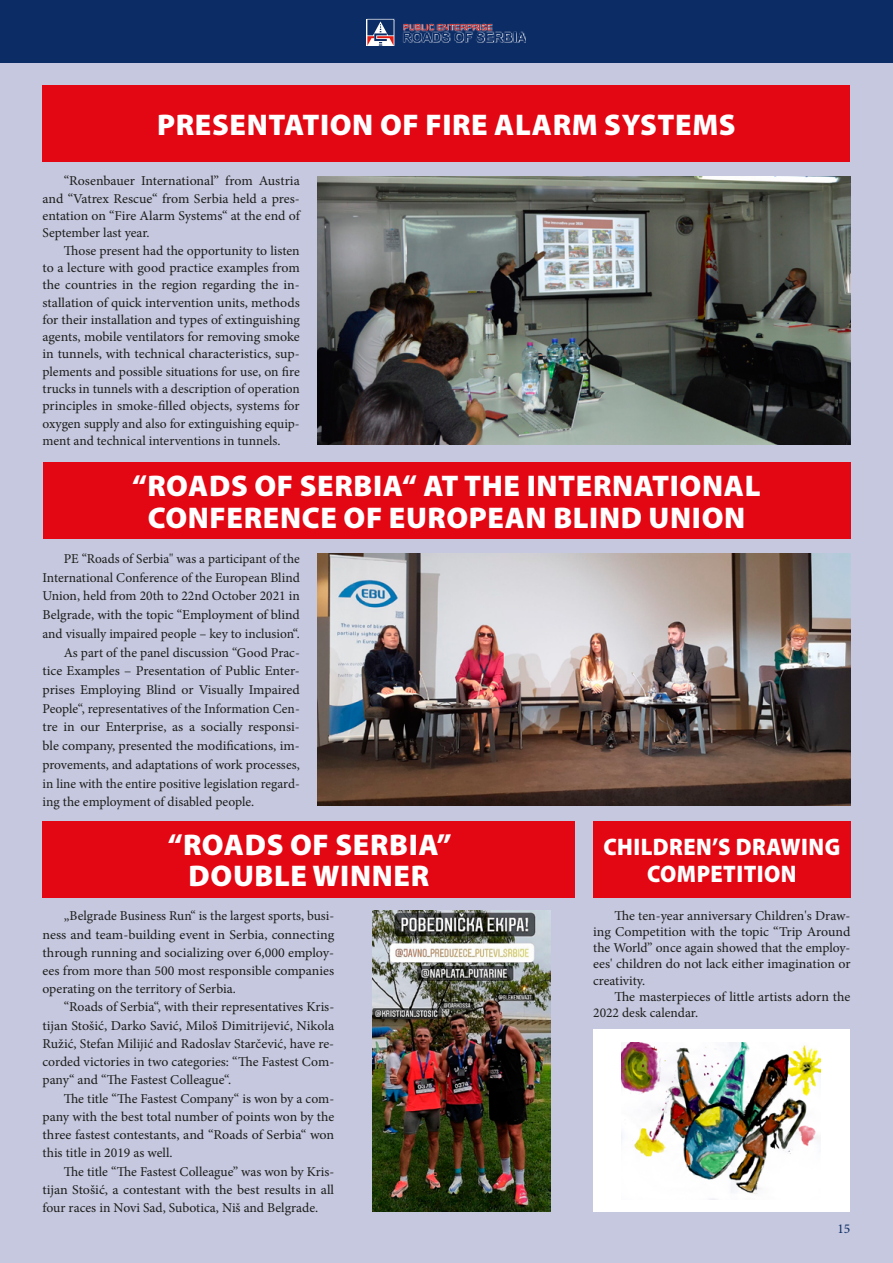
<style>
.page{position:relative;width:893px;height:1263px;background:#fff}
.page>*{position:absolute;margin:0;border:0;box-sizing:border-box;transform-origin:0 0}
.t1{font:900 30px/31.5px "Myriad Pro";letter-spacing:.02em;color:#fff;text-align:center}
.t2{font:900 24px/27px "Myriad Pro";letter-spacing:.02em;color:#fff;text-align:center;scale:.93 1}
.t3{font:13.5px/17.2px "Minion Pro";color:#1d1d1b;text-align:justify}
.t4{font:13.5px "Minion Pro";color:#0c2c65}
</style>
<div class="page">
<div style="left:0;top:2px;width:893px;height:1261px;background:#c5c8de"></div>
<div style="left:0;top:0;width:893px;height:63px;background:#0c2c65"></div>
<svg style="left:366px;top:18px;width:160px;height:28px"></svg>
<svg style="left:403px;top:24px;width:123px;height:18px"></svg>
<svg style="left:367px;top:19px;width:27px;height:1px"></svg>
<svg style="left:367px;top:20px;width:27px;height:26px"></svg>
<div style="left:43px;top:821px;width:532px;height:76px;background:#e30613"></div>
<div style="left:43px;top:85px;width:807px;height:77px;background:#e30613"></div>
<img style="left:318px;top:176px;width:532px;height:269px">
<img style="left:373px;top:910px;width:178px;height:302px">
<div style="left:43px;top:463px;width:807px;height:76px;background:#e30613"></div>
<img style="left:318px;top:554px;width:532px;height:251px">
<div style="left:593px;top:821px;width:257px;height:76px;background:#e30613"></div>
<div style="left:593px;top:1030px;width:256px;height:182px;background:#fff"></div>
<img style="left:622px;top:1043px;width:199px;height:151px">
<h1 class="t1" style="left:157px;top:107px;width:580px">PRESENTATION OF FIRE ALARM SYSTEMS</h1>
<p class="t3" style="left:43px;top:173px;width:259px;text-indent:21px">“Rosenbauer International” from Austria and “Vatrex Rescue“ from Serbia held a pres&shy;entation on “Fire Alarm Systems“ at the end of September last year.</p>
<p class="t3" style="left:43px;top:242px;width:259px;text-indent:21px">Those present had the opportunity to listen to a lecture with good practice examples from the countries in the region regarding the in&shy;stallation of quick intervention units, methods for their installation and types of extinguishing agents, mobile ventilators for removing smoke in tunnels, with technical characteristics, sup&shy;plements and possible situations for use, on fire trucks in tunnels with a description of operation principles in smoke-filled objects, systems for oxygen supply and also for extinguishing equip&shy;ment and technical interventions in tunnels.</p>
<h1 class="t1" style="left:132px;top:469px;width:630px">“ROADS OF SERBIA“ AT THE INTERNATIONAL<br>CONFERENCE OF EUROPEAN BLIND UNION</h1>
<p class="t3" style="left:64px;top:550px;width:237px">PE “Roads of Serbia" was a participant of the</p>
<p class="t3" style="left:43px;top:569px;width:259px">International Conference of the European Blind</p>
<p class="t3" style="left:43px;top:587px;width:259px">Union, held from 20th to 22nd October 2021 in</p>
<p class="t3" style="left:43px;top:606px;width:259px">Belgrade, with the topic “Employment of blind</p>
<p class="t3" style="left:43px;top:625px;width:259px">and visually impaired people – key to inclusion“.</p>
<p class="t3" style="left:64px;top:644px;width:237px">As part of the panel discussion “Good Prac-</p>
<p class="t3" style="left:43px;top:662px;width:259px">tice Examples – Presentation of Public Enter-</p>
<p class="t3" style="left:43px;top:681px;width:259px">prises Employing Blind or Visually Impaired</p>
<p class="t3" style="left:43px;top:700px;width:259px">People“, representatives of the Information Cen-</p>
<p class="t3" style="left:43px;top:719px;width:259px">tre in our Enterprise, as a socially responsi-</p>
<p class="t3" style="left:43px;top:737px;width:259px">ble company, presented the modifications, im-</p>
<p class="t3" style="left:43px;top:756px;width:259px">provements, and adaptations of work processes,</p>
<p class="t3" style="left:43px;top:775px;width:259px">in line with the entire positive legislation regard-</p>
<p class="t3" style="left:43px;top:793px;width:213px">ing the employment of disabled people.</p>
<h1 class="t1" style="left:168px;top:827px;width:285px">“ROADS OF SERBIA”<br>DOUBLE WINNER</h1>
<p class="t3" style="left:43px;top:907px;width:293px;line-height:18.3px;text-indent:21px">„Belgrade Business Run“ is the largest sports, busi&shy;ness and team-building event in Serbia, connecting through running and socializing over 6,000 employ&shy;ees from more than 500 most responsible companies operating on the territory of Serbia.</p>
<p class="t3" style="left:43px;top:998px;width:293px;line-height:18.1px;text-indent:21px">“Roads of Serbia“, with their representatives Kris&shy;tijan Stošić, Darko Savić, Miloš Dimitrijević, Nikola Ružić, Stefan Milijić and Radoslav Starčević, have re&shy;corded victories in two categories: “The Fastest Com&shy;pany“ and “The Fastest Colleague“.</p>
<p class="t3" style="left:43px;top:1089px;width:293px;line-height:18.3px;text-indent:21px">The title “The Fastest Company“ is won by a com&shy;pany with the best total number of points won by the three fastest contestants, and “Roads of Serbia“ won this title in 2019 as well.</p>
<p class="t3" style="left:43px;top:1162px;width:293px;line-height:18.1px;text-indent:21px">The title “The Fastest Colleague” was won by Kris&shy;tijan Stošić, a contestant with the best results in all four races in Novi Sad, Subotica, Niš and Belgrade.</p>
<h2 class="t2" style="left:603px;top:832px;width:256px">CHILDREN’S DRAWING<br>COMPETITION</h2>
<p class="t3" style="left:593px;top:907px;width:259px;line-height:16.2px;text-indent:21px">The ten-year anniversary Children's Draw&shy;ing Competition with the topic “Trip Around the World” once again showed that the employ&shy;ees' children do not lack either imagination or creativity.</p>
<p class="t3" style="left:593px;top:988px;width:259px;line-height:16.2px;text-indent:21px">The masterpieces of little artists adorn the<br>2022 desk calendar.</p>
<p class="t4" style="left:837px;top:1220px;width:14px">15</p>
</div>
